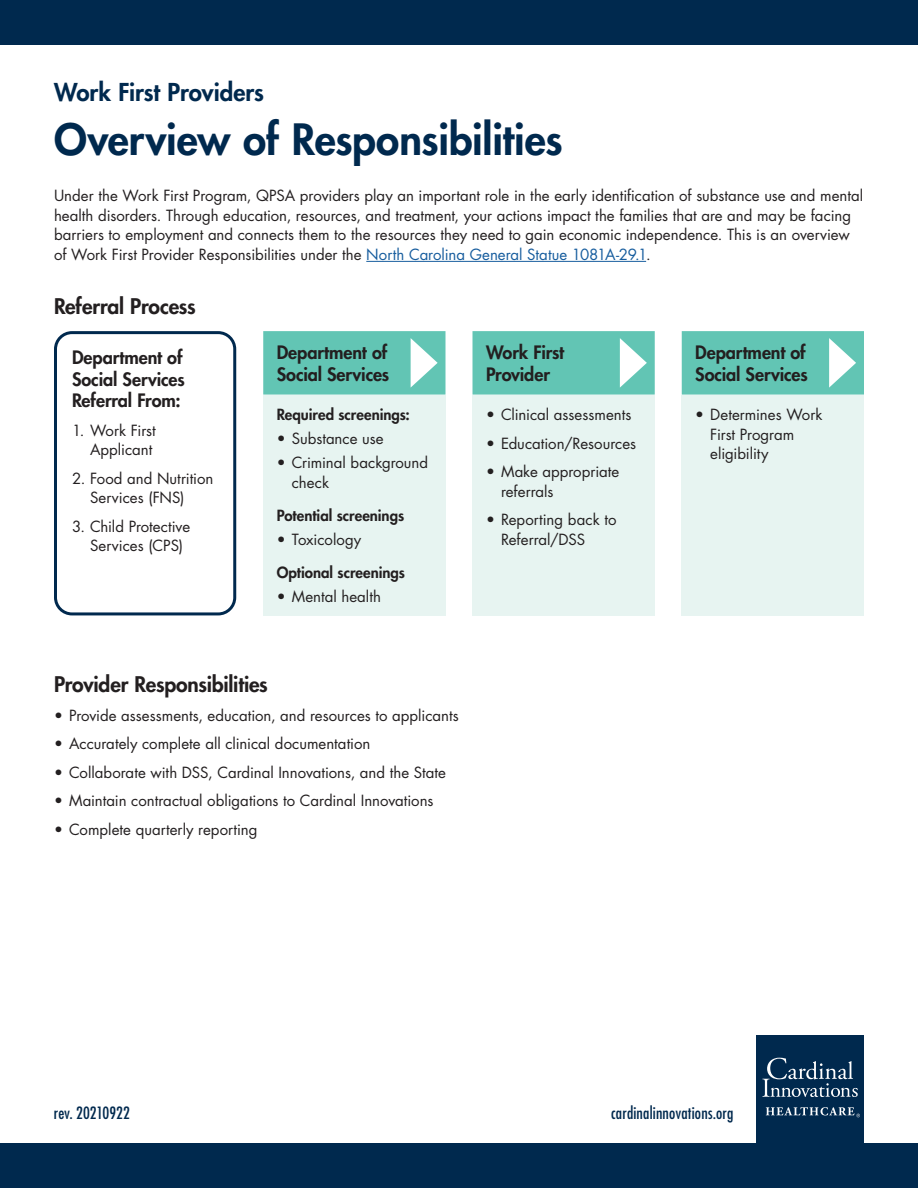
<style>
.page{position:relative;width:918px;height:1188px;background:#fff}
.page>*{position:absolute;margin:0;border:0;box-sizing:border-box;transform-origin:0 0}
.t1{font:800 42px "Futura Std";letter-spacing:-.005em;color:#00294e}
.t2{font:800 24px "Futura Std";letter-spacing:-.005em;color:#00294e}
.t3{font:800 21px "Futura Std";letter-spacing:-.01em;color:#231f20}
.t4{font:800 18px/21.6px "Futura Std";letter-spacing:-.005em;color:#231f20}
.t5{font:condensed 16.5px "Futura Std";letter-spacing:.01em;color:#00294e}
.t6{font:15px/19.5px "Futura Std";color:#231f20}
.t7{font:800 15px "Futura Std";color:#231f20}
.s1{color:#175d9e}
</style>
<div class="page">
<div style="left:0;top:1143px;width:918px;height:45px;background:#00294e"></div>
<div style="left:0;top:0;width:918px;height:45px;background:#00294e"></div>
<div style="left:756px;top:1035px;width:108px;height:108px;background:#00294e"></div>
<svg style="left:762px;top:1058px;width:96px;height:39px"></svg>
<svg style="left:766px;top:1107px;width:94px;height:10px"></svg>
<hr style="left:366px;top:261px;width:280px;height:1px;background:#175d9e">
<div style="left:54px;top:331px;width:182px;height:284px;border:3px solid #00294e;border-radius:16px"></div>
<div style="left:263px;top:395px;width:183px;height:220px;background:#e7f4f1"></div>
<svg style="left:263px;top:331px;width:183px;height:64px;background:#6cc9b9"></svg>
<div style="left:472px;top:395px;width:183px;height:220px;background:#e7f4f1"></div>
<svg style="left:472px;top:331px;width:183px;height:64px;background:#6cc9b9"></svg>
<div style="left:682px;top:395px;width:182px;height:220px;background:#e7f4f1"></div>
<svg style="left:682px;top:331px;width:182px;height:64px;background:#6cc8b8"></svg>
<h2 class="t2" style="left:54px;top:76px;width:212px">Work First Providers</h2>
<h1 class="t1" style="left:54px;top:112px;width:510px">Overview of Responsibilities</h1>
<p class="t6" style="left:54px;top:186px;width:811px">Under the Work First Program, QPSA providers play an important role in the early identification of substance use and mental health disorders. Through education, resources, and treatment, your actions impact the families that are and may be facing barriers to employment and connects them to the resources they need to gain economic independence. This is an overview of Work First Provider Responsibilities under the <span class="s1">North Carolina General Statue 1081A-29.1</span>.</p>
<h3 class="t3" style="left:54px;top:293px;width:143px">Referral Process</h3>
<p class="t4" style="left:72px;top:347px;width:114px">Department of<br>Social Services<br>Referral From:</p>
<p class="t6" style="left:72px;top:421px;width:85px;text-align:right">1. Work First<br>Applicant</p>
<p class="t6" style="left:90px;top:469px;width:125px;text-indent:-18px">2. Food and Nutrition<br>Services (FNS)</p>
<p class="t6" style="left:90px;top:517px;width:102px;text-indent:-18px">3. Child Protective<br>Services (CPS)</p>
<p class="t4" style="left:277px;top:342px;width:114px">Department of<br>Social Services</p>
<p class="t7" style="left:277px;top:405px;width:135px">Required screenings:</p>
<p class="t6" style="left:277px;top:429px;width:108px">• Substance use</p>
<p class="t6" style="left:292px;top:453px;width:138px;text-indent:-15px">• Criminal background check</p>
<p class="t7" style="left:277px;top:506px;width:129px">Potential screenings</p>
<p class="t6" style="left:277px;top:530px;width:86px">• Toxicology</p>
<p class="t7" style="left:277px;top:563px;width:130px">Optional screenings</p>
<p class="t6" style="left:277px;top:587px;width:106px">• Mental health</p>
<p class="t4" style="left:486px;top:342px;width:80px">Work First<br>Provider</p>
<p class="t6" style="left:486px;top:405px;width:147px">• Clinical assessments</p>
<p class="t6" style="left:486px;top:434px;width:152px">• Education/Resources</p>
<p class="t6" style="left:501px;top:462px;width:120px;text-indent:-15px">• Make appropriate referrals</p>
<p class="t6" style="left:501px;top:510px;width:117px;text-indent:-15px">• Reporting back to<br>Referral/DSS</p>
<h3 class="t3" style="left:54px;top:671px;width:215px">Provider Responsibilities</h3>
<p class="t6" style="left:54px;top:706px;width:406px">• Provide assessments, education, and resources to applicants</p>
<p class="t6" style="left:54px;top:734px;width:318px">• Accurately complete all clinical documentation</p>
<p class="t6" style="left:54px;top:763px;width:394px">• Collaborate with DSS, Cardinal Innovations, and the State</p>
<p class="t6" style="left:54px;top:791px;width:381px">• Maintain contractual obligations to Cardinal Innovations</p>
<p class="t6" style="left:54px;top:820px;width:205px">• Complete quarterly reporting</p>
<p class="t4" style="left:695px;top:342px;width:114px">Department of<br>Social Services</p>
<p class="t6" style="left:710px;top:405px;width:114px;text-indent:-15px">• Determines Work<br>First Program eligibility</p>
<p class="t5" style="left:54px;top:1103px;width:77px">rev. 20210922</p>
<p class="t5" style="left:611px;top:1103px;width:124px">cardinalinnovations.org</p>
</div>
